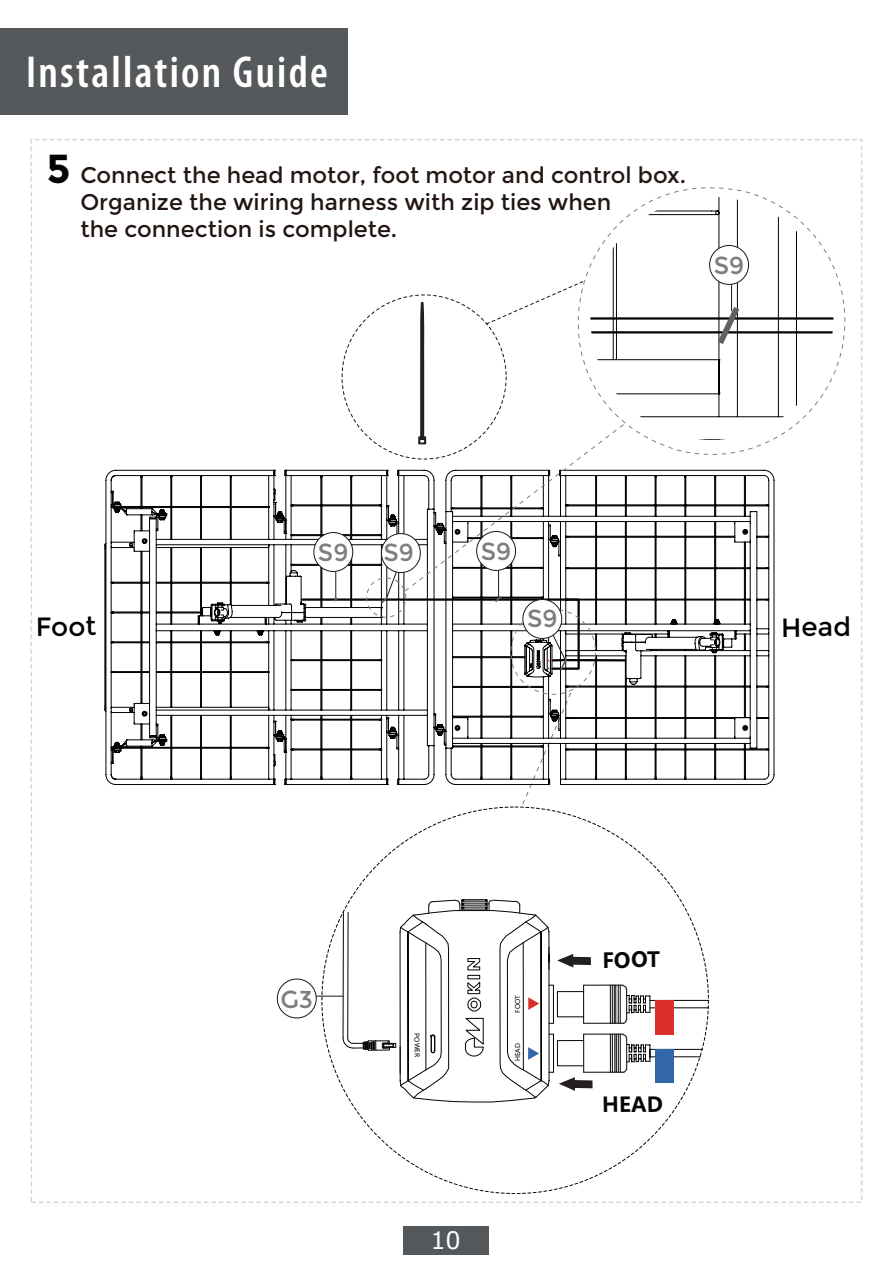
<style>
.page{position:relative;width:893px;height:1263px;background:#fff}
.page>*{position:absolute;margin:0;border:0;box-sizing:border-box;transform-origin:0 0}
.t1{font:600 condensed 45px "Myriad Pro";letter-spacing:.05em;color:#fff}
.t2{font:26.4px "Montserrat";letter-spacing:-.01em;color:#030303}
.t3{font:24.45px "Montserrat";color:#7d7e82}
.t4{font:24px "Verdana";color:#fff}
.t5{font:22.5px/27px "Montserrat";color:#211512}
.t6{font:700 20.85px "Microsoft Ya Hei";color:#060303}
.t7{font:700 20.55px "Microsoft Ya Hei";color:#060303}
.t8{font:6.45px "Microsoft Ya Hei";color:#060303}
.s1{font-weight:700;font-size:40.5px;color:#030303}
.s2{color:#221713}
</style>
<div class="page">
<div style="left:0;top:28px;width:347px;height:86px;background:#56595b"></div>
<div style="left:404px;top:1226px;width:85px;height:28px;background:#55585a"></div>
<svg style="left:104px;top:470px;width:195px;height:315px"></svg>
<svg style="left:350px;top:807px;width:330px;height:92px"></svg>
<svg style="left:590px;top:197px;width:243px;height:84px"></svg>
<div style="left:710px;top:245px;width:38px;height:39px;background:#fff;border-radius:50%"></div>
<div style="left:709px;top:245px;width:40px;height:40px;border:1px solid #221713;border-radius:50%"></div>
<svg style="left:299px;top:281px;width:534px;height:524px"></svg>
<div style="left:277px;top:978px;width:40px;height:40px;border:1px solid #221713;border-radius:50%"></div>
<svg style="left:316px;top:899px;width:393px;height:204px"></svg>
<h1 class="t1" style="left:26px;top:48px;width:303px">Installation Guide</h1>
<p class="t5" style="left:80px;top:162px;width:607px;text-indent:-34px"><span class="s1">5</span> <span class="s2">Connect the head motor, foot motor and control box.<br></span>Organize the wiring harness with zip ties when<br>the connection is complete.</p>
<p class="t3" style="left:714px;top:251px;width:32px">S9</p>
<p class="t3" style="left:318px;top:538px;width:32px">S9</p>
<p class="t3" style="left:384px;top:538px;width:32px">S9</p>
<p class="t3" style="left:481px;top:537px;width:32px">S9</p>
<p class="t3" style="left:527px;top:604px;width:32px">S9</p>
<p class="t2" style="left:36px;top:611px;width:62px">Foot</p>
<p class="t2" style="left:781px;top:612px;width:72px">Head</p>
<p class="t3" style="left:280px;top:985px;width:34px">G3</p>
<p class="t8" style="left:421px;top:1033px;width:25px;rotate:89deg">POWER</p>
<p class="t8" style="left:514px;top:1013px;width:19px;rotate:-91deg">FOOT</p>
<p class="t8" style="left:514px;top:1061px;width:20px;rotate:-91deg">HEAD</p>
<p class="t4" style="left:430px;top:1224px;width:32px">10</p>
<p class="t6" style="left:602px;top:946px;width:59px;rotate:-1deg">FOOT</p>
<p class="t7" style="left:602px;top:1090px;width:62px;rotate:-1deg">HEAD</p>
</div>
